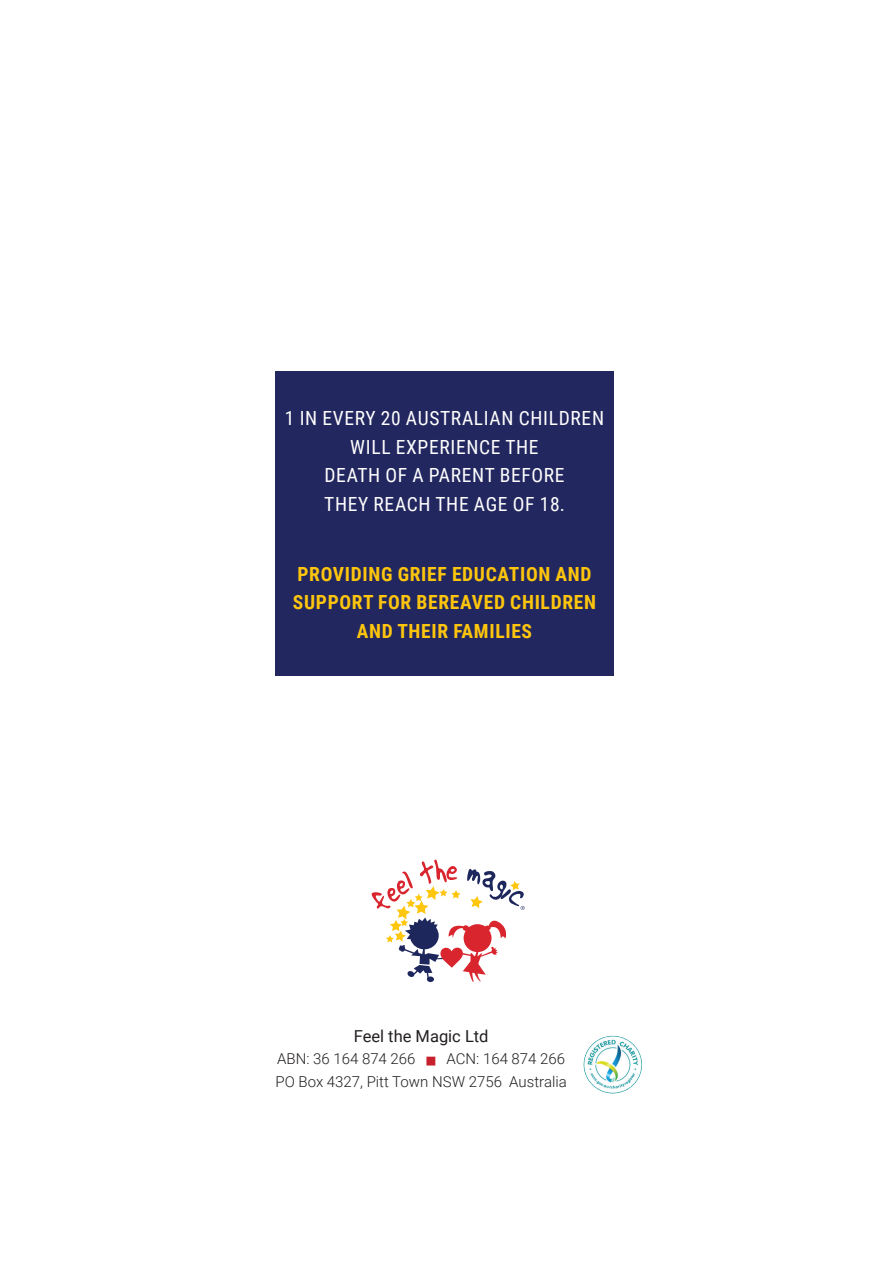
<style>
.page{position:relative;width:893px;height:1263px;background:#fff}
.page>*{position:absolute;margin:0;border:0;box-sizing:border-box;transform-origin:0 0}
.t1{font:19.5px/28.5px "Roboto Condensed";letter-spacing:.035em;color:#fff;text-align:center}
.t2{font:700 19.5px/28.5px "Roboto Condensed";letter-spacing:.035em;color:#fec50d;text-align:center}
.t3{font:16.5px "Roboto";color:#231f20}
.t4{font:300 15px/22.5px "Roboto";color:#231f20}
.s1{color:#c7202d}
</style>
<div class="page">
<svg style="left:372px;top:859px;width:153px;height:123px"></svg>
<img style="left:583px;top:1035px;width:59px;height:59px">
<div style="left:275px;top:371px;width:338px;height:304px;background:#22275f"></div>
<p class="t1" style="left:285px;top:403px;width:321px">1 IN EVERY 20 AUSTRALIAN CHILDREN<br>WILL EXPERIENCE THE<br>DEATH OF A PARENT BEFORE<br>THEY REACH THE AGE OF 18.</p>
<p class="t2" style="left:293px;top:559px;width:305px">PROVIDING GRIEF EDUCATION AND<br>SUPPORT FOR BEREAVED CHILDREN<br>AND THEIR FAMILIES</p>
<p class="t3" style="left:354px;top:1024px;width:136px">Feel the Magic Ltd</p>
<p class="t4" style="left:275px;top:1047px;width:293px">ABN: 36 164 874 266 <span class="s1">■</span> ACN: 164 874 266<br>PO Box 4327, Pitt Town NSW 2756 Australia</p>
</div>
